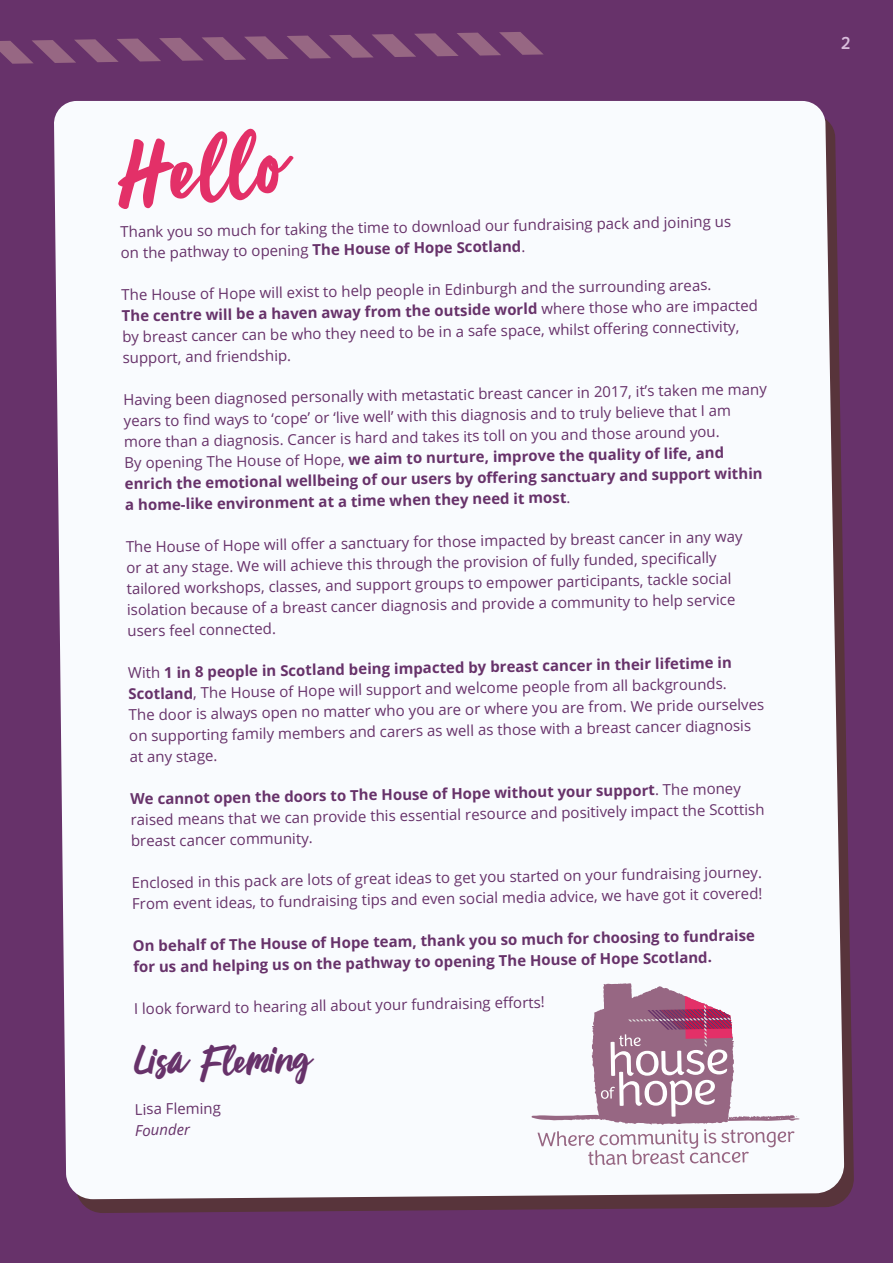
<style>
.page{position:relative;width:893px;height:1263px;background:#67326a}
.page>*{position:absolute;margin:0;border:0;box-sizing:border-box;transform-origin:0 0}
.t1{font:94.5px "Artelis";color:#e33068}
.t2{font:42px "Artelis";color:#67326a}
.t3{font:18px "Congenial";color:#d9bddc}
.t4{font:15px/21px "Open Sans";color:#67326a}
.t5{font:700 15px/21px "Open Sans";color:#67326a}
.t6{font:italic 15px "Open Sans";color:#67326a}
.s1{font-weight:700}
</style>
<div class="page">
<svg style="left:79px;top:639px;width:775px;height:574px;fill:#58343b"></svg>
<div style="left:54px;top:101px;width:790px;height:1098px;background:#f9fbfe"></div>
<svg style="left:531px;top:983px;width:269px;height:182px;background:#d8c5d1"></svg>
<svg style="left:0;top:32px;width:544px;height:32px"></svg>
<h1 class="t1" style="left:117px;top:112px;width:167px;rotate:-5deg">Hello</h1>
<p class="t4" style="left:120px;top:221px;width:612px;rotate:-1deg">Thank you so much for taking the time to download our fundraising pack and joining us on the pathway to opening <span class="s1">The House of Hope Scotland</span>.</p>
<p class="t4" style="left:121px;top:284px;width:638px;rotate:-1deg">The House of Hope will exist to help people in Edinburgh and the surrounding areas.<br><span class="s1">The centre will be a haven away from the outside world</span> where those who are impacted by breast cancer can be who they need to be in a safe space, whilst off ering connectivity, support, and friendship.</p>
<p class="t4" style="left:123px;top:389px;width:645px;rotate:-1deg">Having been diagnosed personally with metastatic breast cancer in 2017, it’s taken me many years to fi nd ways to ‘cope’ or ‘live well’ with this diagnosis and to truly believe that I am more than a diagnosis. Cancer is hard and takes its toll on you and those around you.<br>By opening The House of Hope, <span class="s1">we aim to nurture, improve the quality of life, and enrich the emotional wellbeing of our users by off ering sanctuary and support within a home-like environment at a time when they need it most</span>.</p>
<p class="t4" style="left:126px;top:536px;width:618px;rotate:-1deg">The House of Hope will off er a sanctuary for those impacted by breast cancer in any way or at any stage. We will achieve this through the provision of fully funded, specifi cally tailored workshops, classes, and support groups to empower participants, tackle social isolation because of a breast cancer diagnosis and provide a community to help service users feel connected.</p>
<p class="t4" style="left:128px;top:662px;width:637px;rotate:-1deg">With <span class="s1">1 in 8 people in Scotland being impacted by breast cancer in their lifetime in Scotland</span>, The House of Hope will support and welcome people from all backgrounds.<br>The door is always open no matter who you are or where you are from. We pride ourselves on supporting family members and carers as well as those with a breast cancer diagnosis at any stage.</p>
<p class="t4" style="left:130px;top:788px;width:635px;rotate:-1deg"><span class="s1">We cannot open the doors to The House of Hope without your support</span>. The money raised means that we can provide this essential resource and positively impact the Scottish breast cancer community.</p>
<p class="t4" style="left:132px;top:872px;width:632px;rotate:-1deg">Enclosed in this pack are lots of great ideas to get you started on your fundraising journey.<br>From event ideas, to fundraising tips and even social media advice, we have got it covered!</p>
<p class="t5" style="left:133px;top:935px;width:624px;rotate:-1deg">On behalf of The House of Hope team, thank you so much for choosing to fundraise for us and helping us on the pathway to opening The House of Hope Scotland.</p>
<p class="t4" style="left:134px;top:998px;width:412px;rotate:-1deg">I look forward to hearing all about your fundraising eff orts!</p>
<h2 class="t2" style="left:134px;top:1034px;width:180px;rotate:-1deg">Lisa Fleming</h2>
<p class="t4" style="left:135px;top:1098px;width:88px;rotate:-1deg">Lisa Fleming</p>
<p class="t6" style="left:135px;top:1120px;width:56px;rotate:-1deg">Founder</p>
<p class="t3" style="left:841px;top:32px;width:11px">2</p>
</div>
